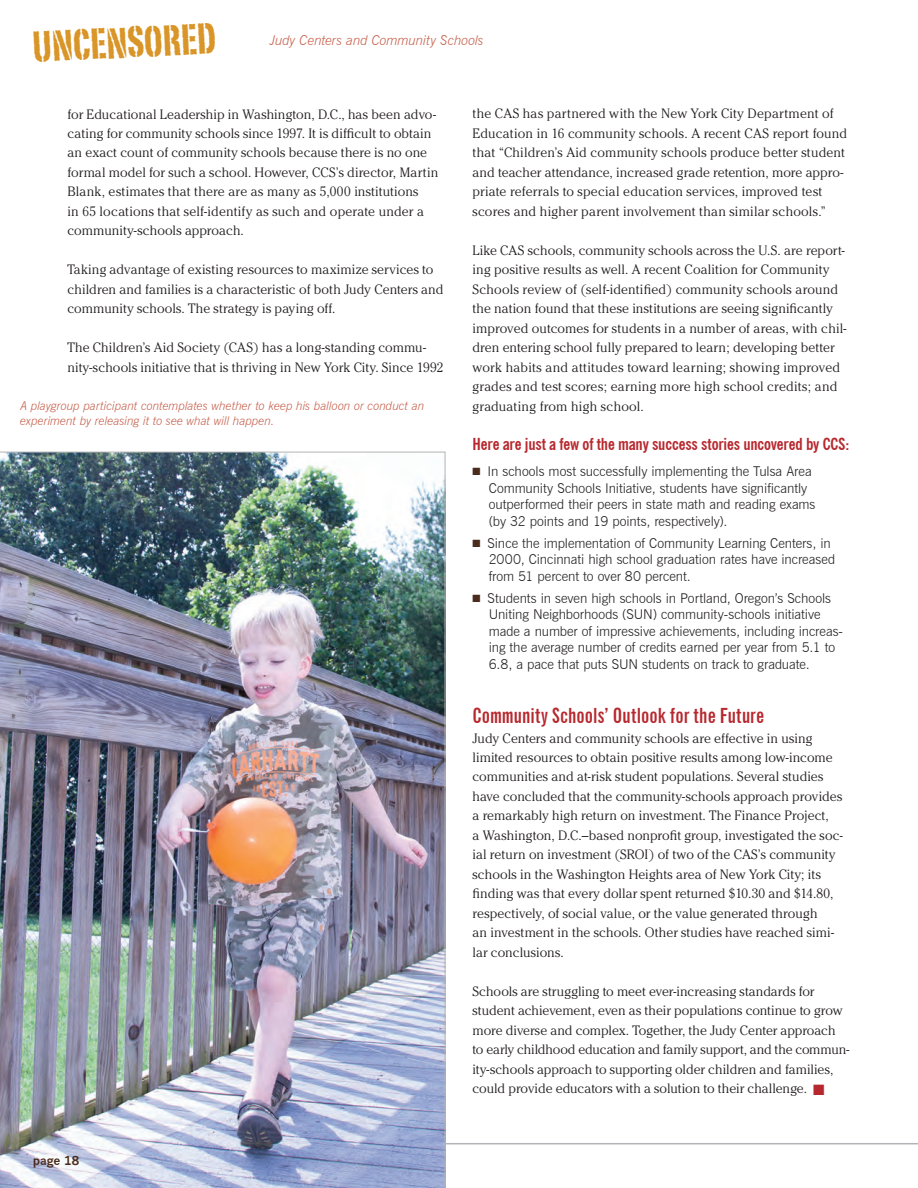
<style>
.page{position:relative;width:918px;height:1188px;background:#fff}
.page>*{position:absolute;margin:0;border:0;box-sizing:border-box;transform-origin:0 0}
.t1{font:42.6px "Portago ITC Std";color:#d99527}
.t2{font:700 extra-condensed 21px "News Gothic BT";color:#b7282e}
.t3{font:700 condensed 16.5px "News Gothic BT";letter-spacing:-.01em;color:#b7282e}
.t4{font:300 13.5px/19.5px "Cheltenham";letter-spacing:.005em;color:#231f20}
.t5{font:300 13.5px/16.5px "News Gothic BT";color:#231f20}
.t6{font:italic 300 13.5px "News Gothic BT";letter-spacing:-.005em;color:#c7614d}
.t7{font:italic 300 12px/15px "News Gothic BT";color:#c7614d}
.t8{font:700 12px "News Gothic";color:#4b2c1c}
.t9{font:10.5px "Zapf Dingbats ITC";color:#4b2c1c}
.s1{color:#4b2c1c}
.s2{color:#b7282e}
</style>
<div class="page">
<hr style="left:0;top:1143px;width:918px;height:1px;background:#b4b3b7">
<img style="left:0;top:452px;width:445px;height:736px">
<h1 class="t1" style="left:31px;top:21px;width:185px;rotate:-3deg">Uncensored</h1>
<p class="t6" style="left:270px;top:32px;width:215px">Judy Centers and Community Schools</p>
<p class="t4" style="left:68px;top:104px;width:372px">for Educational Leadership in Washington, D.C., has been advo&shy;cating for community schools since 1997. It is difficult to obtain an exact count of community schools because there is no one formal model for such a school. However, CCS’s director, Martin Blank, estimates that there are as many as 5,000 institutions<br>in 65 locations that self-identify as such and operate under a community-schools approach.</p>
<p class="t4" style="left:68px;top:260px;width:378px">Taking advantage of existing resources to maximize services to children and families is a characteristic of both Judy Centers and community schools. The strategy is paying off.</p>
<p class="t4" style="left:68px;top:338px;width:377px">The Children’s Aid Society (CAS) has a long-standing commu&shy;nity-schools initiative that is thriving in New York City. Since 1992</p>
<p class="t7" style="left:20px;top:398px;width:406px">A playgroup participant contemplates whether to keep his balloon or conduct an experiment by releasing it to see what will happen.</p>
<p class="t8" style="left:33px;top:1154px;width:48px">page 18</p>
<p class="t4" style="left:472px;top:104px;width:376px">the CAS has partnered with the New York City Department of Education in 16 community schools. A recent CAS report found that “Children’s Aid community schools produce better student and teacher attendance, increased grade retention, more appro&shy;priate referrals to special education services, improved test scores and higher parent involvement than similar schools.”</p>
<p class="t4" style="left:472px;top:240px;width:376px">Like CAS schools, community schools across the U.S. are report&shy;ing positive results as well. A recent Coalition for Community Schools review of (self-identified) community schools around the nation found that these institutions are seeing significantly improved outcomes for students in a number of areas, with chil&shy;dren entering school fully prepared to learn; developing better work habits and attitudes toward learning; showing improved grades and test scores; earning more high school credits; and graduating from high school.</p>
<p class="t3" style="left:472px;top:434px;width:378px">Here are just a few of the many success stories uncovered by CCS:</p>
<p class="t5" style="left:489px;top:463px;width:328px;text-indent:-16px"><span class="s1">■</span> In schools most successfully implementing the Tulsa Area Community Schools Initiative, students have significantly outperformed their peers in state math and reading exams (by 32 points and 19 points, respectively).</p>
<p class="t9" style="left:480px;top:538px;width:4px">■</p>
<p class="t5" style="left:489px;top:535px;width:348px;text-indent:-16px"><span class="s1">■</span> Since the implementation of Community Learning Centers, in<br>2000, Cincinnati high school graduation rates have increased from 51 percent to over 80 percent.</p>
<p class="t9" style="left:480px;top:593px;width:4px">■</p>
<p class="t5" style="left:489px;top:590px;width:356px;text-indent:-16px"><span class="s1">■</span> Students in seven high schools in Portland, Oregon’s Schools Uniting Neighborhoods (SUN) community-schools initiative made a number of impressive achievements, including increas&shy;ing the average number of credits earned per year from 5.1 to 6.8, a pace that puts SUN students on track to graduate.</p>
<h2 class="t2" style="left:472px;top:703px;width:293px">Community Schools’ Outlook for the Future</h2>
<p class="t4" style="left:472px;top:728px;width:372px">Judy Centers and community schools are effective in using limited resources to obtain positive results among low-income communities and at-risk student populations. Several studies have concluded that the community-schools approach provides a remarkably high return on investment. The Finance Project,<br>a Washington, D.C.–based nonprofit group, investigated the soc&shy;ial return on investment (SROI) of two of the CAS’s community schools in the Washington Heights area of New York City; its finding was that every dollar spent returned $10.30 and $14.80, respectively, of social value, or the value generated through<br>an investment in the schools. Other studies have reached simi&shy;lar conclusions.</p>
<p class="t4" style="left:472px;top:981px;width:378px">Schools are struggling to meet ever-increasing standards for student achievement, even as their populations continue to grow more diverse and complex. Together, the Judy Center approach to early childhood education and family support, and the commun&shy;ity-schools approach to supporting older children and families, could provide educators with a solution to their challenge. <span class="s2">■</span></p>
</div>
